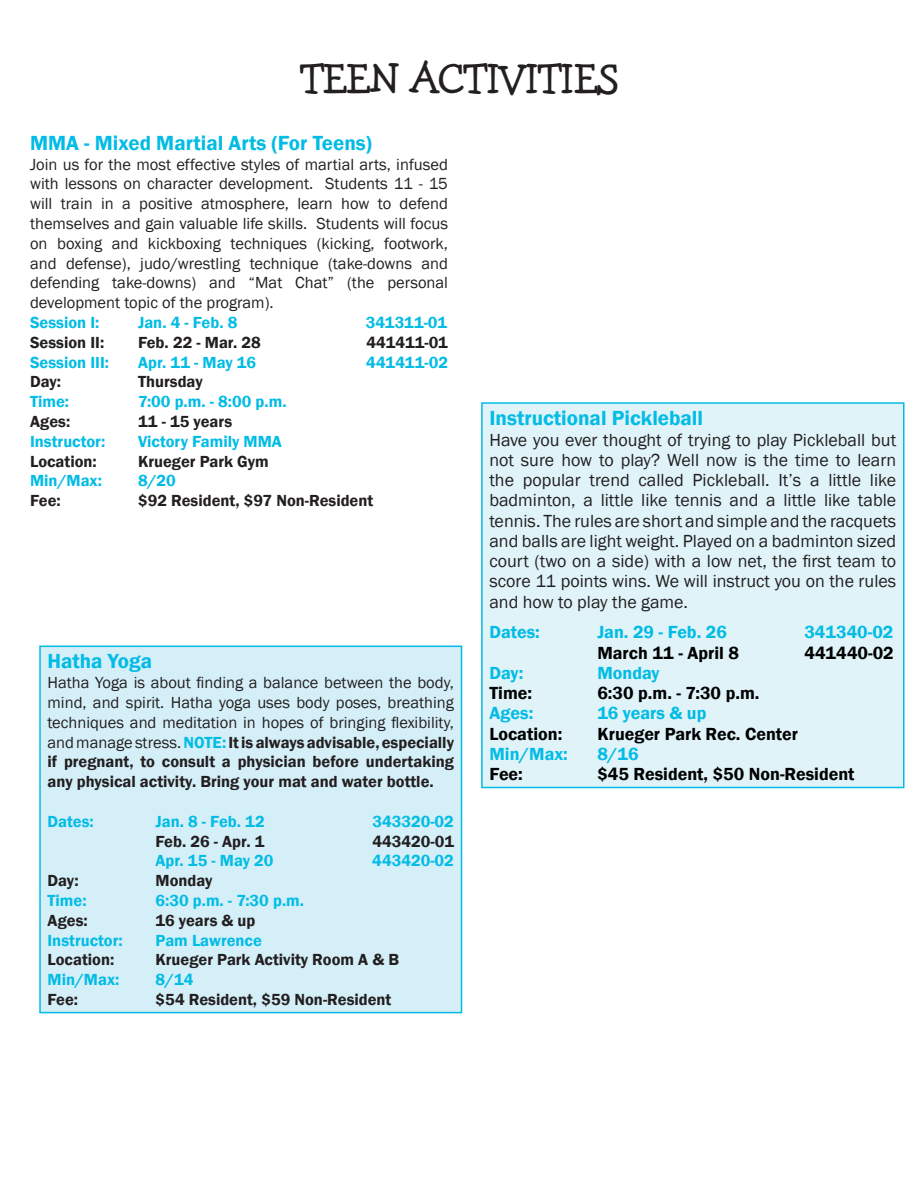
<style>
.page{position:relative;width:918px;height:1188px;background:#fff}
.page>*{position:absolute;margin:0;border:0;box-sizing:border-box;transform-origin:0 0}
.t1{font:45px "Hank BT";letter-spacing:-.01em;color:#231f20}
.Note_Style__bold{font:600 21px "Franklin Gothic";color:#02bce5}
.Note_Style__bold-2{font:18px/20.2px "Franklin Gothic";color:#231f20;text-align:justify}
.t2{font:600 18px "Franklin Gothic";color:#000}
.t3{font:600 18px "Franklin Gothic";color:#02bce5}
.Note_Style__bold-3{font:16.5px/19.8px "Franklin Gothic";color:#231f20;text-align:justify}
.Note_Style__bold-4{font:600 16.5px "Franklin Gothic";color:#02bce5}
.Note_Style__bold-5{font:600 16.5px "Franklin Gothic";color:#231f20}
.s1{font-weight:600;color:#02bce5}
.s2{font-weight:600}
</style>
<div class="page">
<div style="left:40px;top:646px;width:422px;height:367px;background:#d5eff8"></div>
<div style="left:39px;top:646px;width:423px;height:367px;border:2px solid #02bce5"></div>
<div style="left:482px;top:403px;width:422px;height:385px;background:#dff3f9"></div>
<div style="left:481px;top:402px;width:423px;height:386px;border:2px solid #02bce5"></div>
<p class="t1" style="left:301px;top:52px;width:320px">TEEN ACTIVITIES</p>
<p class="Note_Style__bold" style="left:30px;top:130px;width:343px">MMA - Mixed Martial Arts (For Teens)</p>
<p class="Note_Style__bold-3" style="left:30px;top:154px;width:420px">Join us for the most effective styles of martial arts, infused with lessons on character development. Students 11 - 15 will train in a positive atmosphere, learn how to defend themselves and gain valuable life skills. Students will focus on boxing and kickboxing techniques (kicking, footwork, and defense), judo/wrestling technique (take-downs and defending take-downs) and “Mat Chat” (the personal development topic of the program).</p>
<p class="Note_Style__bold-4" style="left:30px;top:312px;width:71px">Session I:</p>
<p class="Note_Style__bold-4" style="left:138px;top:312px;width:101px">Jan. 4 - Feb. 8</p>
<p class="Note_Style__bold-4" style="left:366px;top:312px;width:83px">341311-01</p>
<p class="Note_Style__bold-5" style="left:30px;top:332px;width:76px">Session II:</p>
<p class="Note_Style__bold-5" style="left:138px;top:332px;width:124px">Feb. 22 - Mar. 28</p>
<p class="Note_Style__bold-5" style="left:366px;top:332px;width:83px">441411-01</p>
<p class="Note_Style__bold-4" style="left:30px;top:352px;width:81px">Session III:</p>
<p class="Note_Style__bold-4" style="left:138px;top:352px;width:120px">Apr. 11 - May 16</p>
<p class="Note_Style__bold-4" style="left:366px;top:352px;width:83px">441411-02</p>
<p class="Note_Style__bold-5" style="left:30px;top:372px;width:33px">Day:</p>
<p class="Note_Style__bold-5" style="left:138px;top:372px;width:66px">Thursday</p>
<p class="Note_Style__bold-4" style="left:30px;top:391px;width:41px">Time:</p>
<p class="Note_Style__bold-4" style="left:138px;top:391px;width:150px">7:00 p.m. - 8:00 p.m.</p>
<p class="Note_Style__bold-5" style="left:30px;top:411px;width:42px">Ages:</p>
<p class="Note_Style__bold-5" style="left:138px;top:411px;width:96px">11 - 15 years</p>
<p class="Note_Style__bold-4" style="left:30px;top:431px;width:77px">Instructor:</p>
<p class="Note_Style__bold-4" style="left:138px;top:431px;width:145px">Victory Family MMA</p>
<p class="Note_Style__bold-5" style="left:30px;top:451px;width:68px">Location:</p>
<p class="Note_Style__bold-5" style="left:138px;top:451px;width:132px">Krueger Park Gym</p>
<p class="Note_Style__bold-4" style="left:30px;top:471px;width:73px">Min/Max:</p>
<p class="Note_Style__bold-4" style="left:138px;top:471px;width:39px">8/20</p>
<p class="Note_Style__bold-5" style="left:30px;top:490px;width:32px">Fee:</p>
<p class="Note_Style__bold-5" style="left:138px;top:490px;width:237px">$92 Resident, $97 Non-Resident</p>
<p class="Note_Style__bold" style="left:48px;top:649px;width:106px">Hatha Yoga</p>
<p class="Note_Style__bold-3" style="left:48px;top:673px;width:408px">Hatha Yoga is about finding a balance between the body, mind, and spirit. Hatha yoga uses body poses, breathing techniques and meditation in hopes of bringing flexibility, and manage stress.<span class="s1">NOTE:</span> <span class="s2">It is always advisable, especially if pregnant, to consult a physician before undertaking any physical activity. Bring your mat and water bottle.</span></p>
<p class="Note_Style__bold-4" style="left:48px;top:811px;width:48px">Dates:</p>
<p class="Note_Style__bold-4" style="left:156px;top:811px;width:111px">Jan. 8 - Feb. 12</p>
<p class="Note_Style__bold-4" style="left:372px;top:811px;width:83px">343320-02</p>
<p class="Note_Style__bold-5" style="left:156px;top:831px;width:110px">Feb. 26 - Apr. 1</p>
<p class="Note_Style__bold-5" style="left:372px;top:831px;width:83px">443420-01</p>
<p class="Note_Style__bold-4" style="left:156px;top:851px;width:120px">Apr. 15 - May 20</p>
<p class="Note_Style__bold-4" style="left:372px;top:851px;width:83px">443420-02</p>
<p class="Note_Style__bold-5" style="left:48px;top:871px;width:33px">Day:</p>
<p class="Note_Style__bold-5" style="left:156px;top:871px;width:59px">Monday</p>
<p class="Note_Style__bold-4" style="left:48px;top:890px;width:41px">Time:</p>
<p class="Note_Style__bold-4" style="left:156px;top:890px;width:150px">6:30 p.m. - 7:30 p.m.</p>
<p class="Note_Style__bold-5" style="left:48px;top:910px;width:42px">Ages:</p>
<p class="Note_Style__bold-5" style="left:156px;top:910px;width:101px">16 years &amp; up</p>
<p class="Note_Style__bold-4" style="left:48px;top:930px;width:77px">Instructor:</p>
<p class="Note_Style__bold-4" style="left:156px;top:930px;width:108px">Pam Lawrence</p>
<p class="Note_Style__bold-5" style="left:48px;top:950px;width:68px">Location:</p>
<p class="Note_Style__bold-5" style="left:156px;top:950px;width:245px">Krueger Park Activity Room A &amp; B</p>
<p class="Note_Style__bold-4" style="left:48px;top:970px;width:73px">Min/Max:</p>
<p class="Note_Style__bold-4" style="left:156px;top:970px;width:39px">8/14</p>
<p class="Note_Style__bold-5" style="left:48px;top:989px;width:32px">Fee:</p>
<p class="Note_Style__bold-5" style="left:156px;top:989px;width:237px">$54 Resident, $59 Non-Resident</p>
<p class="Note_Style__bold" style="left:489px;top:405px;width:215px">Instructional Pickleball</p>
<p class="Note_Style__bold-2" style="left:489px;top:430px;width:408px">Have you ever thought of trying to play Pickleball but not sure how to play? Well now is the time to learn the popular trend called Pickleball. It’s a little like badminton, a little like tennis and a little like table tennis. The rules are short and simple and the racquets and balls are light weight. Played on a badminton sized court (two on a side) with a low net, the first team to score 11 points wins. We will instruct you on the rules and how to play the game.</p>
<p class="t3" style="left:489px;top:621px;width:52px">Dates:</p>
<p class="t3" style="left:597px;top:621px;width:131px">Jan. 29 - Feb. 26</p>
<p class="t3" style="left:804px;top:621px;width:91px">341340-02</p>
<p class="t2" style="left:597px;top:641px;width:143px">March 11 - April 8</p>
<p class="t2" style="left:804px;top:641px;width:91px">441440-02</p>
<p class="t3" style="left:489px;top:662px;width:35px">Day:</p>
<p class="t3" style="left:597px;top:662px;width:64px">Monday</p>
<p class="t2" style="left:489px;top:682px;width:44px">Time:</p>
<p class="t2" style="left:597px;top:682px;width:164px">6:30 p.m. - 7:30 p.m.</p>
<p class="t3" style="left:489px;top:702px;width:45px">Ages:</p>
<p class="t3" style="left:597px;top:702px;width:110px">16 years &amp; up</p>
<p class="t2" style="left:489px;top:722px;width:74px">Location:</p>
<p class="t2" style="left:597px;top:722px;width:202px">Krueger Park Rec. Center</p>
<p class="t3" style="left:489px;top:743px;width:80px">Min/Max:</p>
<p class="t3" style="left:597px;top:743px;width:43px">8/16</p>
<p class="t2" style="left:489px;top:763px;width:35px">Fee:</p>
<p class="t2" style="left:597px;top:763px;width:259px">$45 Resident, $50 Non-Resident</p>
</div>
